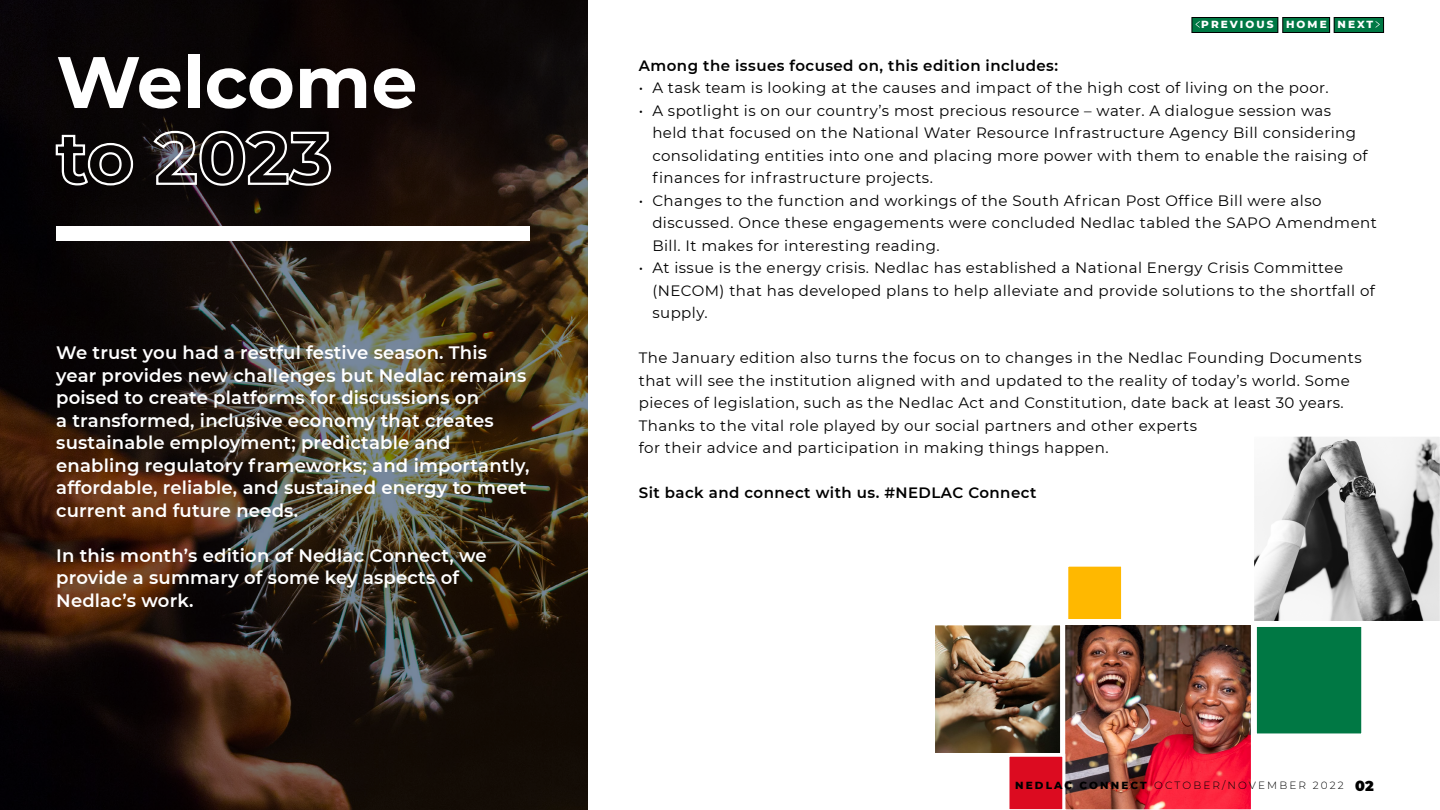
<style>
.page{position:relative;width:1440px;height:810px;background:#fff}
.page>*{position:absolute;margin:0;border:0;box-sizing:border-box;transform-origin:0 0}
.t1{font:700 72.75px/75.8px "Montserrat";color:#fff}
.t2{font:600 18px/22.5px "Montserrat";letter-spacing:.01em;color:#fff}
.t3{font:15px/22.5px "Montserrat";letter-spacing:.03em;color:#000}
.t4{font:600 15px "Montserrat";letter-spacing:.03em;color:#000}
.t5{font:900 14.25px "Montserrat";color:#000}
.t6{font:300 10.5px "Montserrat";letter-spacing:.2em;color:#000}
.t7{font:800 10.5px "Montserrat";letter-spacing:.2em;color:#fff}
.s1{font-weight:800}
</style>
<div class="page">
<svg style="left:0;top:0;width:587px;height:810px;background:#261b12"></svg>
<div style="left:56px;top:226px;width:474px;height:15px;background:#fff"></div>
<img style="left:935px;top:436px;width:505px;height:374px">
<div style="left:1192px;top:18px;width:86px;height:15px;background:#007844"></div>
<div style="left:1192px;top:17px;width:86px;height:16px;border:1px solid #000"></div>
<div style="left:1283px;top:18px;width:47px;height:15px;background:#007844"></div>
<div style="left:1283px;top:17px;width:47px;height:16px;border:1px solid #000"></div>
<div style="left:1334px;top:18px;width:50px;height:15px;background:#007844"></div>
<div style="left:1334px;top:17px;width:50px;height:16px;border:1px solid #000"></div>
<svg style="left:1375px;top:21px;width:5px;height:7px"></svg>
<svg style="left:1195px;top:21px;width:5px;height:7px"></svg>
<h1 class="t1" style="left:56px;top:41px;width:363px">Welcome to 2023</h1>
<p class="t2" style="left:56px;top:341px;width:475px">We trust you had a restful festive season. This year provides new challenges but Nedlac remains poised to create platforms for discussions on<br>a transformed, inclusive economy that creates sustainable employment; predictable and enabling regulatory frameworks; and importantly, affordable, reliable, and sustained energy to meet current and future needs.</p>
<p class="t2" style="left:56px;top:543px;width:432px">In this month’s edition of Nedlac Connect, we provide a summary of some key aspects of<br>Nedlac’s work.</p>
<p class="t7" style="left:1201px;top:17px;width:174px">PREVIOUS HOME NEXT</p>
<p class="t4" style="left:639px;top:55px;width:421px">Among the issues focused on, this edition includes:</p>
<p class="t3" style="left:639px;top:76px;width:691px">• A task team is looking at the causes and impact of the high cost of living on the poor.</p>
<p class="t3" style="left:652px;top:99px;width:717px;text-indent:-14px">• A spotlight is on our country’s most precious resource – water. A dialogue session was held that focused on the National Water Resource Infrastructure Agency Bill considering consolidating entities into one and placing more power with them to enable the raising of finances for infrastructure projects.</p>
<p class="t3" style="left:652px;top:189px;width:726px;text-indent:-14px">• Changes to the function and workings of the South African Post Office Bill were also discussed. Once these engagements were concluded Nedlac tabled the SAPO Amendment<br>Bill. It makes for interesting reading.</p>
<p class="t3" style="left:652px;top:256px;width:724px;text-indent:-14px">• At issue is the energy crisis. Nedlac has established a National Energy Crisis Committee (NECOM) that has developed plans to help alleviate and provide solutions to the shortfall of supply.</p>
<p class="t3" style="left:639px;top:346px;width:724px">The January edition also turns the focus on to changes in the Nedlac Founding Documents that will see the institution aligned with and updated to the reality of today’s world. Some pieces of legislation, such as the Nedlac Act and Constitution, date back at least 30 years.<br>Thanks to the vital role played by our social partners and other experts<br>for their advice and participation in making things happen.</p>
<p class="t4" style="left:639px;top:482px;width:399px">Sit back and connect with us. #NEDLAC Connect</p>
<p class="t6" style="left:1015px;top:778px;width:330px"><span class="s1">NEDLAC CONNECT</span> OCTOBER/NOVEMBER 2022</p>
<p class="t5" style="left:1355px;top:775px;width:20px">02</p>
</div>
